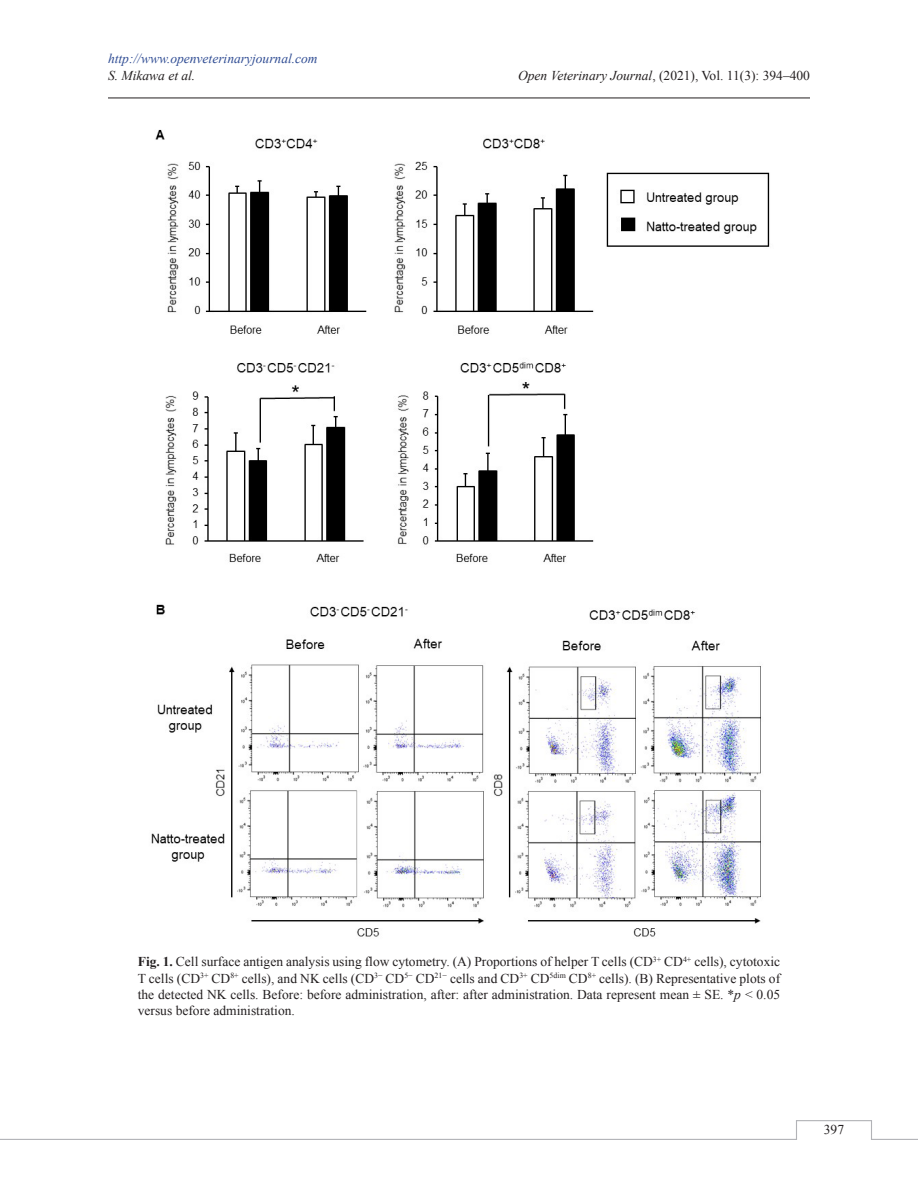
<style>
.page{position:relative;width:918px;height:1188px;background:#fff}
.page>*{position:absolute;margin:0;border:0;box-sizing:border-box;transform-origin:0 0}
.Fig_Caption{font:13.5px/16.2px "Times New Roman";color:#231f20;text-align:justify}
.t1{font:italic 13.5px "Times New Roman";color:#304d94}
.t2{font:italic 13.5px "Times New Roman";color:#231f20}
.s1{font-style:italic}
.s2{font-weight:700}
</style>
<div class="page">
<hr style="left:108px;top:98px;width:702px;height:1px;background:#231f20">
<svg style="left:0;top:1120px;width:918px;height:20px"></svg>
<img style="left:151px;top:129px;width:619px;height:808px">
<p class="t1" style="left:108px;top:50px;width:211px">http://www.openveterinaryjournal.com</p>
<p class="t2" style="left:108px;top:66px;width:89px">S. Mikawa et al.</p>
<p class="Fig_Caption" style="left:518px;top:67px;width:293px"><span class="s1">Open Veterinary Journal</span>, (2021), Vol. 11(3): 394–400</p>
<p class="Fig_Caption" style="left:138px;top:954px;width:644px"><span class="s2">Fig. 1.</span> Cell surface antigen analysis using flow cytometry. (A) Proportions of helper T cells (CD<sup>3+</sup> CD<sup>4+</sup> cells), cytotoxic T cells (CD<sup>3+</sup> CD<sup>8+</sup> cells), and NK cells (CD<sup>3−</sup> CD<sup>5−</sup> CD<sup>21−</sup> cells and CD<sup>3+</sup> CD<sup>5dim</sup> CD<sup>8+</sup> cells). (B) Representative plots of the detected NK cells. Before: before administration, after: after administration. Data represent mean ± SE. *<span class="s1">p</span> &lt; 0.05 versus before administration.</p>
<p class="Fig_Caption" style="left:824px;top:1121px;width:22px">397</p>
</div>
